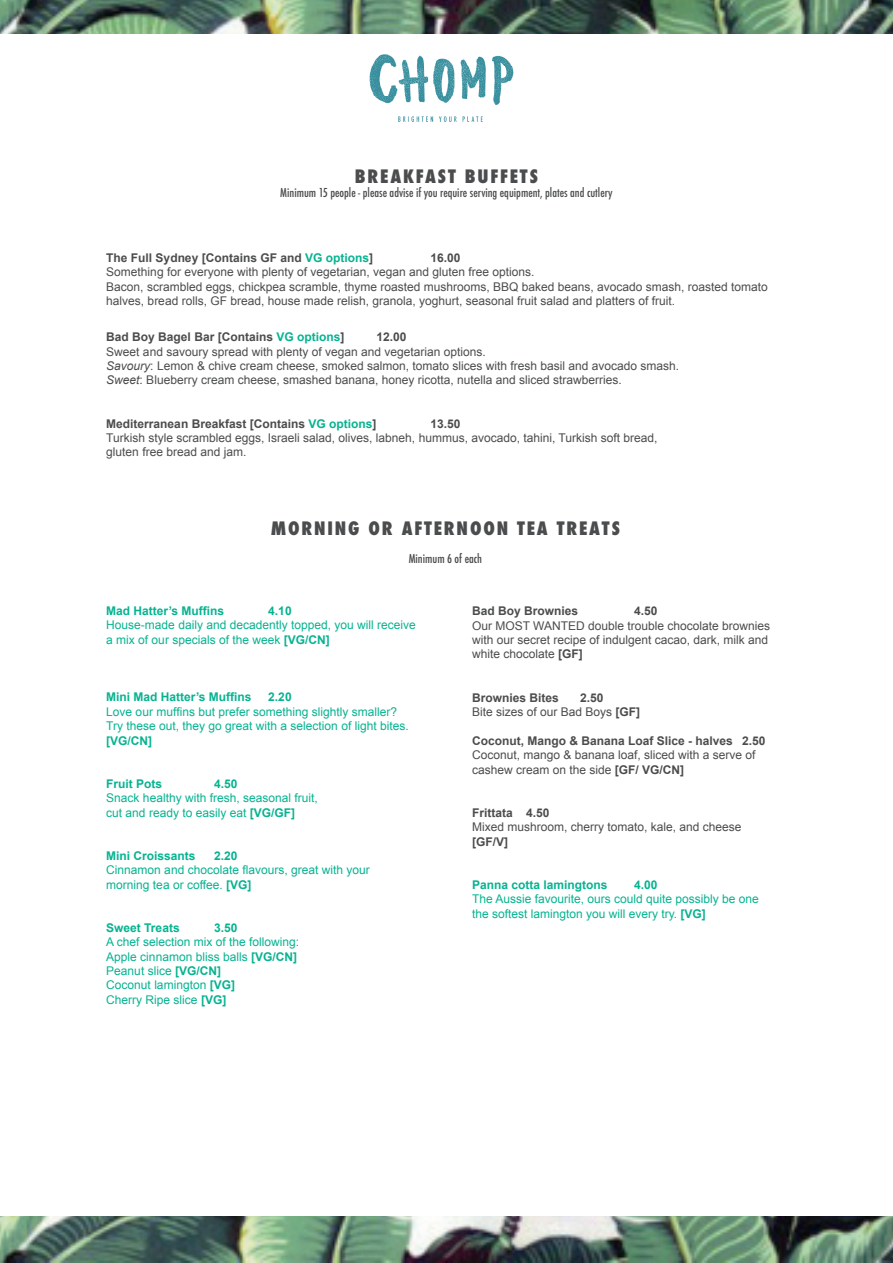
<style>
.page{position:relative;width:893px;height:1263px;background:#fff}
.page>*{position:absolute;margin:0;border:0;box-sizing:border-box;transform-origin:0 0}
.t1{font:800 condensed 18px "Futura";letter-spacing:.1em;color:#4b4c4d}
.t2{font:12px/14.4px "Arial";color:#4b4c4d}
.t3{font:12px/14.4px "Arial";color:#06b390}
.t4{font:700 12px "Arial";color:#4b4c4d}
.t5{font:700 12px "Arial";color:#06b390}
.t6{font:500 condensed 12px "Futura";color:#4b4c4d}
.s1{color:#06b390}
.s2{font-style:italic}
.s3{font-weight:700}
</style>
<div class="page">
<img style="left:0;top:0;width:893px;height:1263px">
<div style="left:0;top:34px;width:893px;height:1181px;background:#fff"></div>
<img style="left:369px;top:54px;width:145px;height:68px">
<h1 class="t1" style="left:355px;top:164px;width:185px">BREAKFAST BUFFETS</h1>
<p class="t6" style="left:280px;top:185px;width:334px">Minimum 15 people - please advise if you require serving equipment, plates and cutlery</p>
<p class="t4" style="left:106px;top:250px;width:268px">The Full Sydney [Contains GF and <span class="s1">VG options</span>]</p>
<p class="t4" style="left:430px;top:250px;width:32px">16.00</p>
<p class="t2" style="left:106px;top:265px;width:663px">Something for everyone with plenty of vegetarian, vegan and gluten free options.<br>Bacon, scrambled eggs, chickpea scramble, thyme roasted mushrooms, BBQ baked beans, avocado smash, roasted tomato halves, bread rolls, GF bread, house made relish, granola, yoghurt, seasonal fruit salad and platters of fruit.</p>
<p class="t4" style="left:106px;top:329px;width:240px">Bad Boy Bagel Bar [Contains <span class="s1">VG options</span>]</p>
<p class="t4" style="left:376px;top:329px;width:32px">12.00</p>
<p class="t2" style="left:106px;top:344px;width:574px">Sweet and savoury spread with plenty of vegan and vegetarian options.<br><span class="s2">Savoury</span>: Lemon &amp; chive cream cheese, smoked salmon, tomato slices with fresh basil and avocado smash.<br><span class="s2">Sweet</span>: Blueberry cream cheese, smashed banana, honey ricotta, nutella and sliced strawberries.</p>
<p class="t4" style="left:106px;top:415px;width:272px">Mediterranean Breakfast [Contains <span class="s1">VG options</span>]</p>
<p class="t4" style="left:430px;top:415px;width:32px">13.50</p>
<p class="t2" style="left:106px;top:431px;width:553px">Turkish style scrambled eggs, Israeli salad, olives, labneh, hummus, avocado, tahini, Turkish soft bread, gluten free bread and jam.</p>
<h1 class="t1" style="left:271px;top:516px;width:351px">MORNING OR AFTERNOON TEA TREATS</h1>
<p class="t6" style="left:409px;top:551px;width:75px">Minimum 6 of each</p>
<p class="t5" style="left:106px;top:603px;width:120px">Mad Hatter’s Muffins</p>
<p class="t5" style="left:268px;top:603px;width:25px">4.10</p>
<p class="t3" style="left:106px;top:618px;width:311px">House-made daily and decadently topped, you will receive a mix of our specials of the week <span class="s3">[VG/CN]</span></p>
<p class="t5" style="left:106px;top:689px;width:147px">Mini Mad Hatter’s Muffins</p>
<p class="t5" style="left:268px;top:689px;width:25px">2.20</p>
<p class="t3" style="left:106px;top:704px;width:304px">Love our muffins but prefer something slightly smaller?<br>Try these out, they go great with a selection of light bites.</p>
<p class="t5" style="left:106px;top:732px;width:47px">[VG/CN]</p>
<p class="t5" style="left:106px;top:776px;width:58px">Fruit Pots</p>
<p class="t5" style="left:214px;top:776px;width:25px">4.50</p>
<p class="t3" style="left:106px;top:791px;width:213px">Snack healthy with fresh, seasonal fruit, cut and ready to easily eat <span class="s3">[VG/GF]</span></p>
<p class="t5" style="left:106px;top:848px;width:91px">Mini Croissants</p>
<p class="t5" style="left:214px;top:848px;width:25px">2.20</p>
<p class="t3" style="left:106px;top:863px;width:265px">Cinnamon and chocolate flavours, great with your morning tea or coffee. <span class="s3">[VG]</span></p>
<p class="t5" style="left:106px;top:920px;width:75px">Sweet Treats</p>
<p class="t5" style="left:214px;top:920px;width:25px">3.50</p>
<p class="t3" style="left:106px;top:935px;width:194px">A chef selection mix of the following:<br>Apple cinnamon bliss balls <span class="s3">[VG/CN]<br></span>Peanut slice <span class="s3">[VG/CN]<br></span>Coconut lamington <span class="s3">[VG]<br></span>Cherry Ripe slice <span class="s3">[VG]</span></p>
<p class="t4" style="left:472px;top:603px;width:108px">Bad Boy Brownies</p>
<p class="t4" style="left:634px;top:603px;width:25px">4.50</p>
<p class="t2" style="left:472px;top:618px;width:300px">Our MOST WANTED double trouble chocolate brownies with our secret recipe of indulgent cacao, dark, milk and white chocolate <span class="s3">[GF]</span></p>
<p class="t4" style="left:472px;top:689px;width:88px">Brownies Bites</p>
<p class="t2" style="left:472px;top:690px;width:170px;text-indent:108px"><span class="s3">2.50<br></span>Bite sizes of our Bad Boys <span class="s3">[GF]</span></p>
<p class="t4" style="left:472px;top:733px;width:295px">Coconut, Mango &amp; Banana Loaf Slice - halves 2.50</p>
<p class="t2" style="left:472px;top:748px;width:285px">Coconut, mango &amp; banana loaf, sliced with a serve of cashew cream on the side <span class="s3">[GF/ VG/CN]</span></p>
<p class="t4" style="left:472px;top:805px;width:79px">Frittata 4.50</p>
<p class="t2" style="left:472px;top:820px;width:271px">Mixed mushroom, cherry tomato, kale, and cheese</p>
<p class="t4" style="left:472px;top:833px;width:37px">[GF/V]</p>
<p class="t5" style="left:472px;top:877px;width:137px">Panna cotta lamingtons</p>
<p class="t5" style="left:634px;top:877px;width:25px">4.00</p>
<p class="t3" style="left:472px;top:892px;width:288px">The Aussie favourite, ours could quite possibly be one the softest lamington you will every try. <span class="s3">[VG]</span></p>
</div>
